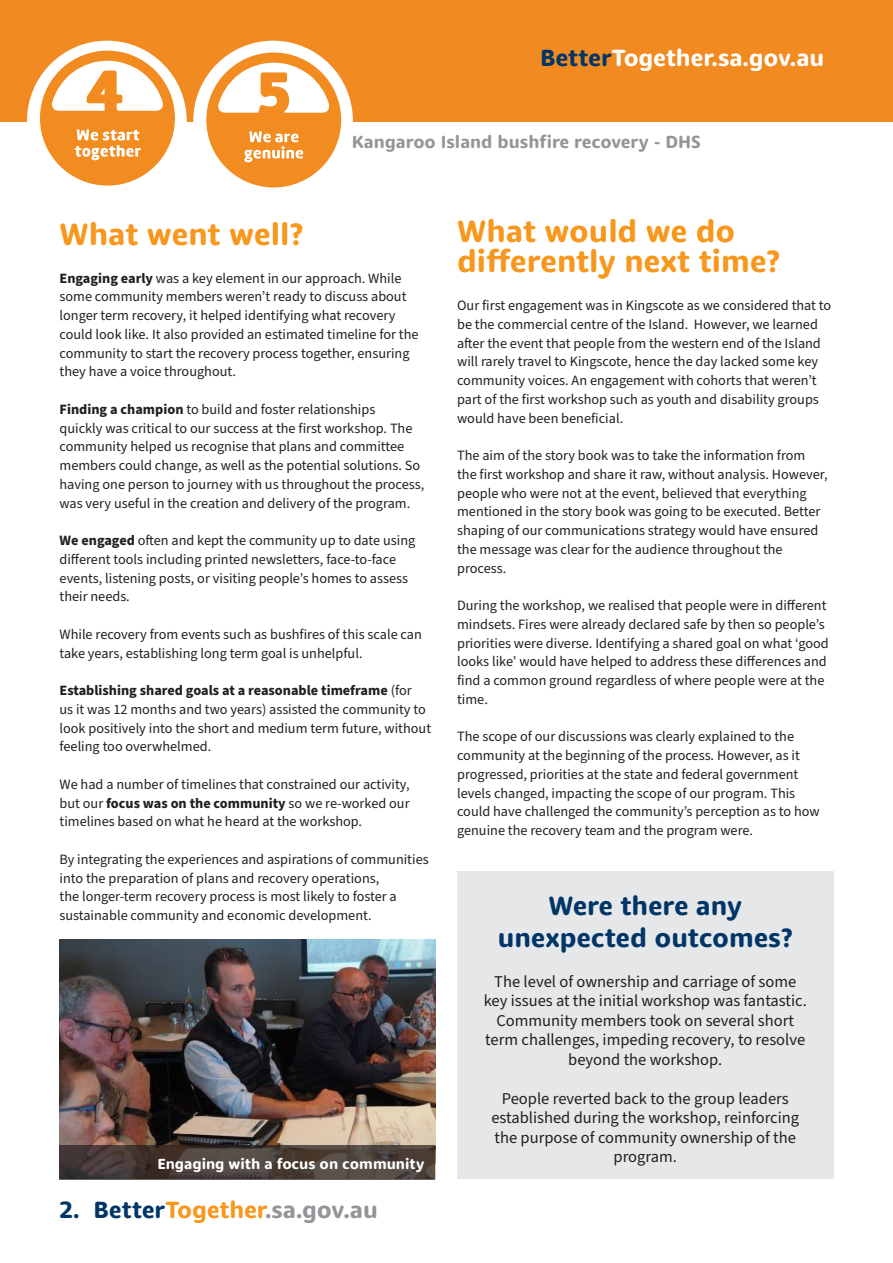
<style>
.page{position:relative;width:893px;height:1263px;background:#fff}
.page>*{position:absolute;margin:0;border:0;box-sizing:border-box;transform-origin:0 0}
.t1{font:700 31.5px/30px "Dita";color:#f7971d}
.t2{font:700 27px "Dita";color:#003667}
.t3{font:700 24px "Dita";letter-spacing:-.005em;color:#fff}
.t4{font:700 24px "Dita";letter-spacing:-.005em;color:#939598}
.t5{font:700 24px "Dita";color:#003667}
.t6{font:700 18px "Dita";color:#939598}
.t7{font:16.5px/19.5px "Source Sans Pro";color:#231f20;text-align:center}
.t8{font:700 15px "Dita";color:#fff}
.t9{font:14.25px/18.8px "Source Sans Pro";color:#231f20}
.s1{color:#003667}
.s2{font-weight:700}
.s3{color:#f7971d}
</style>
<div class="page">
<img style="left:60px;top:940px;width:376px;height:239px">
<div style="left:0;top:0;width:893px;height:122px;background:#f18a21"></div>
<div style="left:27px;top:41px;width:160px;height:160px;background:#fff;border-radius:50%"></div>
<div style="left:193px;top:41px;width:160px;height:160px;background:#fff;border-radius:50%"></div>
<svg style="left:60px;top:1145px;width:375px;height:34px;background:#4a3f3a"></svg>
<div style="left:40px;top:51px;width:135px;height:135px;background:#f28b20;border-radius:50%"></div>
<svg style="left:52px;top:61px;width:111px;height:50px"></svg>
<svg style="left:75px;top:129px;width:66px;height:31px"></svg>
<div style="left:206px;top:53px;width:135px;height:134px;background:#f28b20;border-radius:50%"></div>
<svg style="left:218px;top:63px;width:111px;height:50px"></svg>
<svg style="left:244px;top:131px;width:59px;height:31px"></svg>
<div style="left:457px;top:871px;width:376px;height:308px;background:#e6e7e9"></div>
<p class="t3" style="left:540px;top:43px;width:286px"><span class="s1">Better</span>Together.sa.gov.au</p>
<p class="t6" style="left:352px;top:131px;width:350px">Kangaroo Island bushfire recovery - DHS</p>
<p class="t1" style="left:60px;top:219px;width:245px">What went well?</p>
<p class="t9" style="left:60px;top:269px;width:361px"><span class="s2">Engaging early</span> was a key element in our approach. While some community members weren’t ready to discuss about longer term recovery, it helped identifying what recovery could look like. It also provided an estimated timeline for the community to start the recovery process together, ensuring they have a voice throughout.</p>
<p class="t9" style="left:60px;top:400px;width:366px"><span class="s2">Finding a champion</span> to build and foster relationships<br>quickly was critical to our success at the first workshop. The community helped us recognise that plans and committee members could change, as well as the potential solutions. So having one person to journey with us throughout the process, was very useful in the creation and delivery of the program.</p>
<p class="t9" style="left:60px;top:531px;width:357px"><span class="s2">We engaged</span> often and kept the community up to date using different tools including printed newsletters, face-to-face events, listening posts, or visiting people’s homes to assess their needs.</p>
<p class="t9" style="left:60px;top:625px;width:364px">While recovery from events such as bushfires of this scale can take years, establishing long term goal is unhelpful.</p>
<p class="t9" style="left:60px;top:681px;width:373px"><span class="s2">Establishing shared goals at a reasonable timeframe</span> (for<br>us it was 12 months and two years) assisted the community to look positively into the short and medium term future, without feeling too overwhelmed.</p>
<p class="t9" style="left:60px;top:775px;width:352px;text-align:justify">We had a number of timelines that constrained our activity, but our <span class="s2">focus was on the community</span> so we re-worked our timelines based on what he heard at the workshop.</p>
<p class="t9" style="left:60px;top:850px;width:371px">By integrating the experiences and aspirations of communities into the preparation of plans and recovery operations,<br>the longer-term recovery process is most likely to foster a sustainable community and economic development.</p>
<p class="t8" style="left:157px;top:1155px;width:269px">Engaging with a focus on community</p>
<p class="t5" style="left:60px;top:1195px;width:22px">2.</p>
<p class="t4" style="left:94px;top:1195px;width:286px"><span class="s1">Better</span><span class="s3">Together</span>.sa.gov.au</p>
<p class="t1" style="left:457px;top:216px;width:325px">What would we do differently next time?</p>
<p class="t9" style="left:457px;top:296px;width:376px">Our first engagement was in Kingscote as we considered that to be the commercial centre of the Island. However, we learned after the event that people from the western end of the Island will rarely travel to Kingscote, hence the day lacked some key community voices. An engagement with cohorts that weren’t part of the first workshop such as youth and disability groups would have been beneficial.</p>
<p class="t9" style="left:457px;top:446px;width:372px">The aim of the story book was to take the information from the first workshop and share it raw, without analysis. However, people who were not at the event, believed that everything mentioned in the story book was going to be executed. Better shaping of our communications strategy would have ensured the message was clear for the audience throughout the process.</p>
<p class="t9" style="left:457px;top:596px;width:373px">During the workshop, we realised that people were in different mindsets. Fires were already declared safe by then so people’s priorities were diverse. Identifying a shared goal on what ‘good looks like’ would have helped to address these differences and find a common ground regardless of where people were at the time.</p>
<p class="t9" style="left:457px;top:728px;width:364px">The scope of our discussions was clearly explained to the community at the beginning of the process. However, as it progressed, priorities at the state and federal government levels changed, impacting the scope of our program. This could have challenged the community’s perception as to how genuine the recovery team and the program were.</p>
<p class="t2" style="left:548px;top:889px;width:195px">Were there any</p>
<p class="t2" style="left:498px;top:921px;width:296px">unexpected outcomes?</p>
<p class="t7" style="left:484px;top:972px;width:324px">The level of ownership and carriage of some key issues at the initial workshop was fantastic.<br>Community members took on several short term challenges, impeding recovery, to resolve beyond the workshop.</p>
<p class="t7" style="left:491px;top:1089px;width:309px">People reverted back to the group leaders established during the workshop, reinforcing the purpose of community ownership of the program.</p>
</div>
